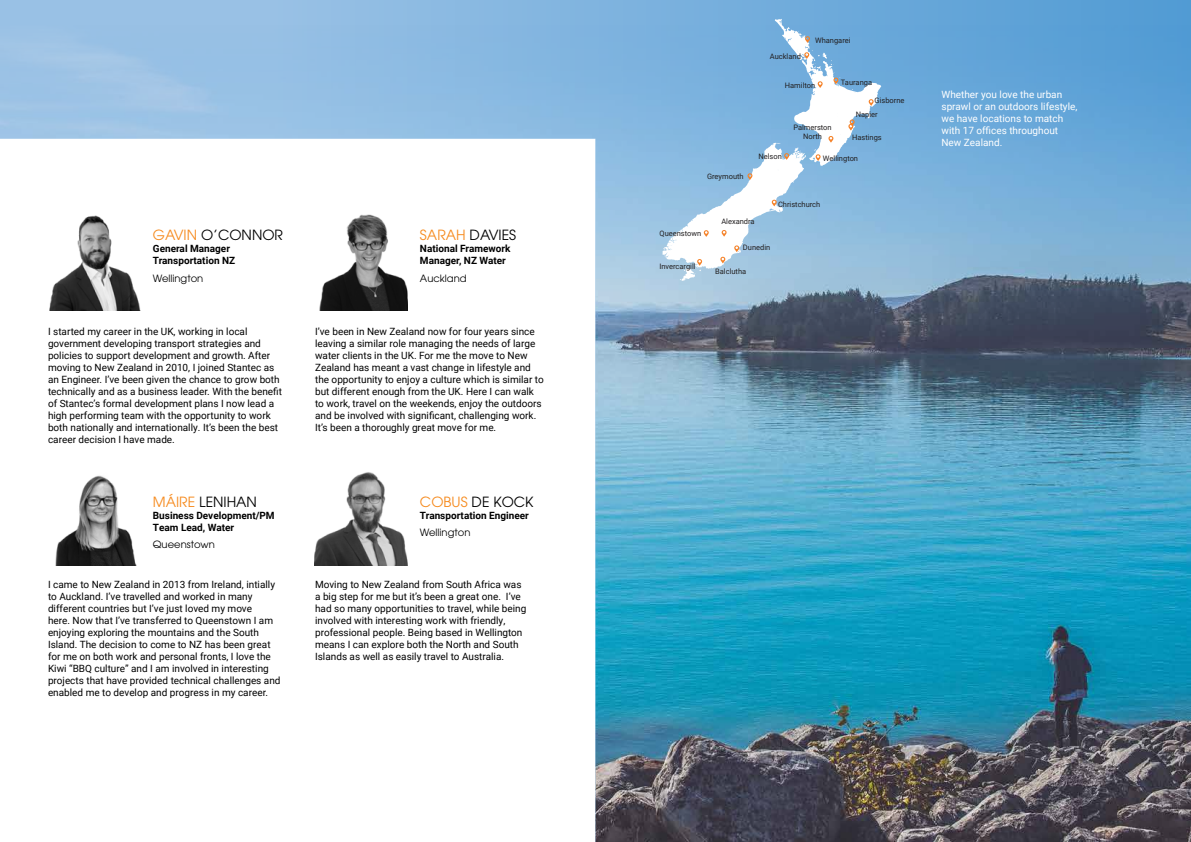
<style>
.page{position:relative;width:1191px;height:842px;background:#fff}
.page>*{position:absolute;margin:0;border:0;box-sizing:border-box;transform-origin:0 0}
.t1{font:14px "ITC Avant Garde Pro";color:#000}
.t2{font:10px/12px "Roboto";color:#000}
.t3{font:700 10px/12px "Roboto";color:#000}
.t4{font:10px/12px "Roboto";color:#fff}
.t5{font:10px "ITC Avant Garde Pro";color:#000}
.t6{font:7.5px/9px "Roboto";color:#221f20;text-align:center}
.s1{color:#f68b1f}
</style>
<div class="page">
<svg style="left:0;top:0;width:1191px;height:25px;background:#7db2de"></svg>
<img style="left:0;top:25px;width:1191px;height:817px">
<svg style="left:662px;top:19px;width:219px;height:262px"></svg>
<img style="left:48px;top:210px;width:93px;height:101px">
<img style="left:48px;top:465px;width:93px;height:101px">
<img style="left:315px;top:210px;width:93px;height:101px">
<img style="left:315px;top:465px;width:93px;height:101px">
<h1 class="t1" style="left:153px;top:226px;width:132px"><span class="s1">GAVIN</span> O’CONNOR</h1>
<p class="t3" style="left:153px;top:242px;width:84px">General Manager<br>Transportation NZ</p>
<p class="t5" style="left:153px;top:272px;width:52px">Wellington</p>
<p class="t2" style="left:48px;top:325px;width:236px">I started my career in the UK, working in local government developing transport strategies and policies to support development and growth. After moving to New Zealand in 2010, I joined Stantec as an Engineer. I’ve been given the chance to grow both technically and as a business leader. With the benefit of Stantec’s formal development plans I now lead a high performing team with the opportunity to work both nationally and internationally. It’s been the best career decision I have made.</p>
<h1 class="t1" style="left:153px;top:493px;width:106px"><span class="s1">MÁIRE</span> LENIHAN</h1>
<p class="t3" style="left:153px;top:509px;width:123px">Business Development/PM<br>Team Lead, Water</p>
<p class="t5" style="left:153px;top:538px;width:64px">Queenstown</p>
<p class="t2" style="left:48px;top:578px;width:234px">I came to New Zealand in 2013 from Ireland, intially to Auckland. I’ve travelled and worked in many different countries but I’ve just loved my move<br>here. Now that I’ve transferred to Queenstown I am enjoying exploring the mountains and the South Island. The decision to come to NZ has been great for me on both work and personal fronts, I love the Kiwi “BBQ culture” and I am involved in interesting projects that have provided technical challenges and enabled me to develop and progress in my career.</p>
<h1 class="t1" style="left:420px;top:226px;width:98px"><span class="s1">SARAH</span> DAVIES</h1>
<p class="t3" style="left:420px;top:242px;width:92px">National Framework<br>Manager, NZ Water</p>
<p class="t5" style="left:420px;top:272px;width:48px">Auckland</p>
<p class="t2" style="left:315px;top:325px;width:230px">I’ve been in New Zealand now for four years since leaving a similar role managing the needs of large water clients in the UK. For me the move to New Zealand has meant a vast change in lifestyle and the opportunity to enjoy a culture which is similar to but different enough from the UK. Here I can walk to work, travel on the weekends, enjoy the outdoors and be involved with significant, challenging work.<br>It’s been a thoroughly great move for me.</p>
<h1 class="t1" style="left:420px;top:493px;width:115px"><span class="s1">COBUS</span> DE KOCK</h1>
<p class="t3" style="left:420px;top:509px;width:110px">Transportation Engineer</p>
<p class="t5" style="left:420px;top:526px;width:52px">Wellington</p>
<p class="t2" style="left:315px;top:578px;width:213px">Moving to New Zealand from South Africa was a big step for me but it’s been a great one. I’ve had so many opportunities to travel, while being involved with interesting work with friendly, professional people. Being based in Wellington means I can explore both the North and South Islands as well as easily travel to Australia.</p>
<p class="t6" style="left:815px;top:35px;width:37px">Whangarei</p>
<p class="t6" style="left:841px;top:78px;width:33px">Tauranga</p>
<p class="t6" style="left:770px;top:52px;width:32px">Auckland</p>
<p class="t6" style="left:785px;top:80px;width:32px">Hamilton</p>
<p class="t6" style="left:707px;top:171px;width:38px">Greymouth</p>
<p class="t6" style="left:758px;top:152px;width:25px">Nelson</p>
<p class="t6" style="left:793px;top:123px;width:40px">Palmerston<br>North</p>
<p class="t6" style="left:874px;top:95px;width:31px">Gisborne</p>
<p class="t6" style="left:856px;top:109px;width:23px">Napier</p>
<p class="t6" style="left:852px;top:132px;width:31px">Hastings</p>
<p class="t6" style="left:823px;top:154px;width:37px">Wellington</p>
<p class="t6" style="left:778px;top:200px;width:44px">Christchurch</p>
<p class="t6" style="left:659px;top:229px;width:43px">Queenstown</p>
<p class="t6" style="left:659px;top:261px;width:38px">Invercargill</p>
<p class="t6" style="left:721px;top:217px;width:35px">Alexandra</p>
<p class="t6" style="left:743px;top:243px;width:29px">Dunedin</p>
<p class="t6" style="left:715px;top:266px;width:33px">Balclutha</p>
<p class="t4" style="left:941px;top:88px;width:137px">Whether you love the urban sprawl or an outdoors lifestyle, we have locations to match with 17 offices throughout<br>New Zealand.</p>
</div>
